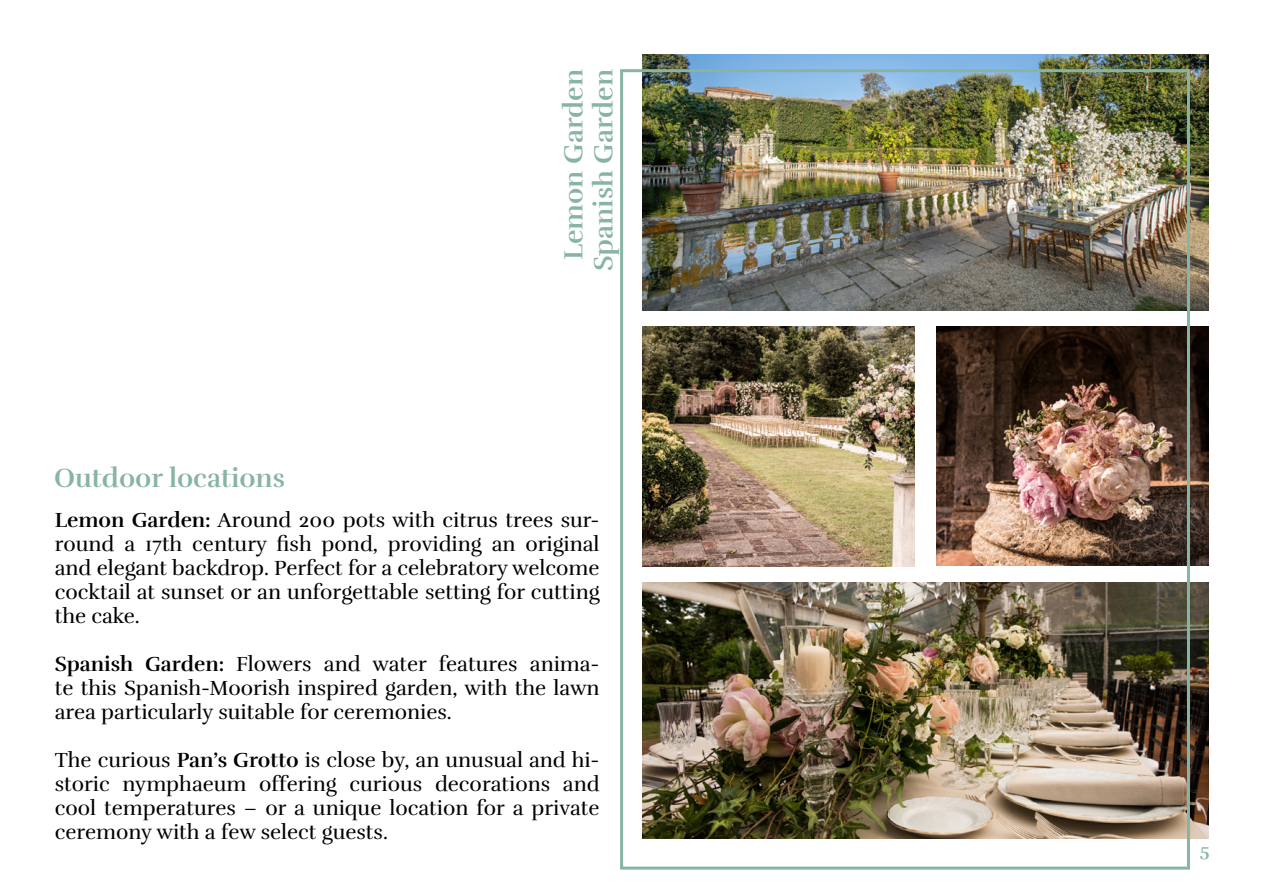
<style>
.page{position:relative;width:1263px;height:893px;background:#fff}
.page>*{position:absolute;margin:0;border:0;box-sizing:border-box;transform-origin:0 0}
.t1{font:700 27px/30px "Rufina";color:#88b4a5;text-align:center}
.t2{font:21px/24px "Rufina";color:#000;text-align:justify}
.t3{font:700 18px "Rufina";color:#88b4a5}
.s1{font-weight:700}
</style>
<div class="page">
<img style="left:642px;top:54px;width:567px;height:256px">
<img style="left:642px;top:583px;width:567px;height:256px">
<img style="left:642px;top:327px;width:273px;height:239px">
<img style="left:936px;top:327px;width:273px;height:239px">
<div style="left:620px;top:69px;width:570px;height:801px;border:3px solid #88b4a5"></div>
<p class="t1" style="left:54px;top:463px;width:232px">Outdoor locations</p>
<p class="t1" style="left:558px;top:271px;width:204px;rotate:-90deg">Lemon Garden<br>Spanish Garden</p>
<p class="t2" style="left:55px;top:508px;width:546px"><span class="s1">Lemon Garden:</span> Around 200 pots with citrus trees sur&shy;round a 17th century fish pond, providing an original and elegant backdrop. Perfect for a celebratory welcome cocktail at sunset or an unforgettable setting for cutting the cake.</p>
<p class="t2" style="left:55px;top:652px;width:546px"><span class="s1">Spanish Garden:</span> Flowers and water features anima&shy;te this Spanish-Moorish inspired garden, with the lawn area particularly suitable for ceremonies.</p>
<p class="t2" style="left:55px;top:748px;width:546px">The curious <span class="s1">Pan’s Grotto</span> is close by, an unusual and hi&shy;storic nymphaeum offering curious decorations and cool temperatures – or a unique location for a private ceremony with a few select guests.</p>
<p class="t3" style="left:1200px;top:839px;width:11px">5</p>
</div>
